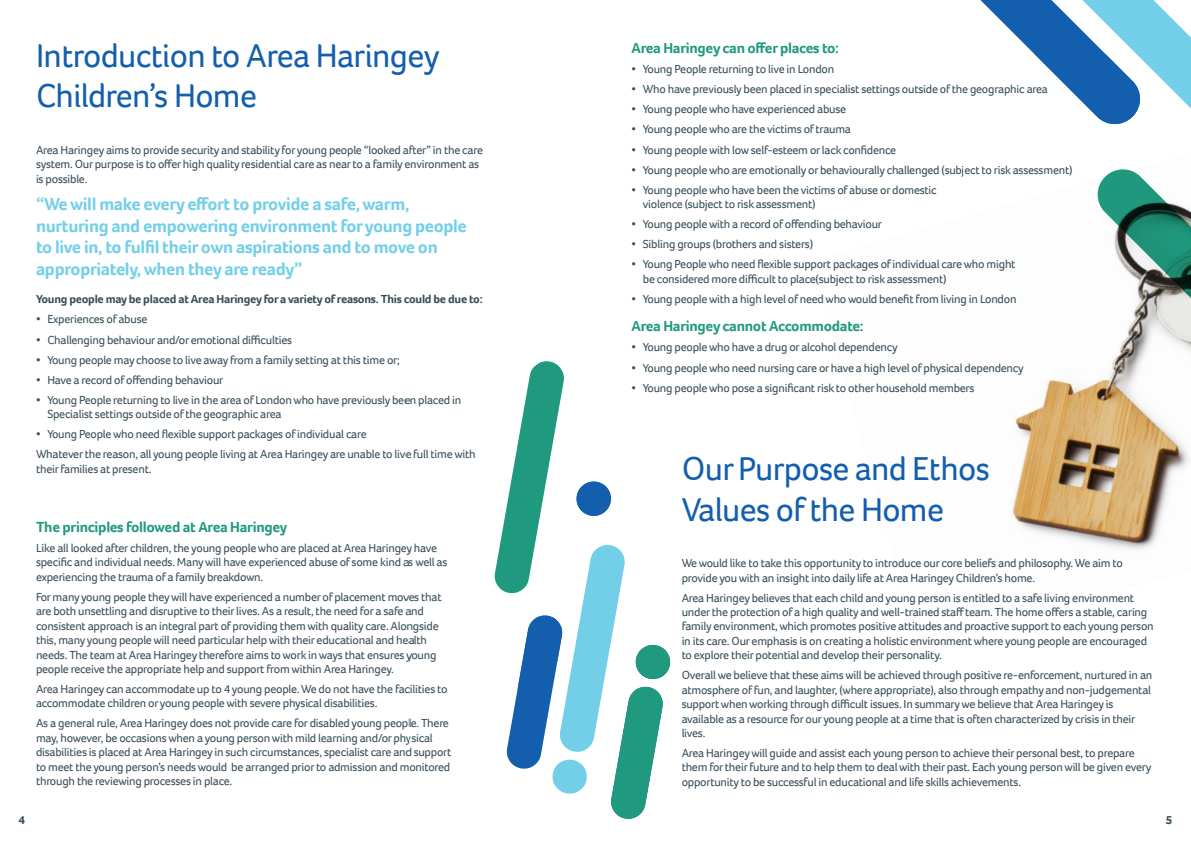
<style>
.page{position:relative;width:1191px;height:842px;background:#fff}
.page>*{position:absolute;margin:0;border:0;box-sizing:border-box;transform-origin:0 0}
.t1{font:34px/40.8px "Foco";letter-spacing:-.02em;color:#135fad}
.t2{font:700 18px/21.6px "Foco";letter-spacing:-.02em;color:#73cfe8}
.t3{font:700 15px "Foco";letter-spacing:-.02em;color:#209a7e}
.t4{font:12px/14.4px "Foco";letter-spacing:-.02em;color:#364d59}
.t5{font:700 12px "Foco";letter-spacing:-.02em;color:#364d59}
</style>
<div class="page">
<img style="left:1012px;top:377px;width:177px;height:173px">
<svg style="left:494px;top:361px;width:177px;height:458px"></svg>
<svg style="left:1113px;top:0;width:78px;height:125px;fill:#73cfe8"></svg>
<svg style="left:1097px;top:169px;width:94px;height:258px"></svg>
<svg style="left:980px;top:0;width:161px;height:124px"></svg>
<svg style="left:980px;top:55px;width:160px;height:69px"></svg>
<h1 class="t1" style="left:36px;top:34px;width:405px">Introduction to Area Haringey<br>Children’s Home</h1>
<p class="t4" style="left:36px;top:142px;width:448px">Area Haringey aims to provide security and stability for young people “looked after” in the care system. Our purpose is to offer high quality residential care as near to a family environment as is possible.</p>
<h2 class="t2" style="left:36px;top:193px;width:432px">“We will make every effort to provide a safe, warm, nurturing and empowering environment for young people to live in, to fulfil their own aspirations and to move on appropriately, when they are ready”</h2>
<p class="t5" style="left:36px;top:291px;width:448px">Young people may be placed at Area Haringey for a variety of reasons. This could be due to:</p>
<p class="t4" style="left:36px;top:312px;width:113px">• Experiences of abuse</p>
<p class="t4" style="left:36px;top:332px;width:258px">• Challenging behaviour and/or emotional difficulties</p>
<p class="t4" style="left:36px;top:352px;width:365px">• Young people may choose to live away from a family setting at this time or;</p>
<p class="t4" style="left:36px;top:372px;width:189px">• Have a record of offending behaviour</p>
<p class="t4" style="left:47px;top:392px;width:415px;text-indent:-11px">• Young People returning to live in the area of London who have previously been placed in<br>Specialist settings outside of the geographic area</p>
<p class="t4" style="left:36px;top:424px;width:441px;line-height:20.1px">• Young People who need flexible support packages of individual care<br>Whatever the reason, all young people living at Area Haringey are unable to live full time with</p>
<p class="t4" style="left:36px;top:461px;width:117px">their families at present.</p>
<p class="t3" style="left:36px;top:517px;width:253px">The principles followed at Area Haringey</p>
<p class="t4" style="left:36px;top:541px;width:413px">Like all looked after children, the young people who are placed at Area Haringey have specific and individual needs. Many will have experienced abuse of some kind as well as experiencing the trauma of a family breakdown.</p>
<p class="t4" style="left:36px;top:589px;width:407px">For many young people they will have experienced a number of placement moves that are both unsettling and disruptive to their lives. As a result, the need for a safe and consistent approach is an integral part of providing them with quality care. Alongside this, many young people will need particular help with their educational and health needs. The team at Area Haringey therefore aims to work in ways that ensures young people receive the appropriate help and support from within Area Haringey.</p>
<p class="t4" style="left:36px;top:682px;width:413px">Area Haringey can accommodate up to 4 young people. We do not have the facilities to accommodate children or young people with severe physical disabilities.</p>
<p class="t4" style="left:36px;top:716px;width:417px">As a general rule, Area Haringey does not provide care for disabled young people. There may, however, be occasions when a young person with mild learning and/or physical disabilities is placed at Area Haringey in such circumstances, specialist care and support to meet the young person’s needs would be arranged prior to admission and monitored through the reviewing processes in place.</p>
<p class="t3" style="left:631px;top:38px;width:209px">Area Haringey can offer places to:</p>
<p class="t4" style="left:631px;top:62px;width:204px">• Young People returning to live in London</p>
<p class="t4" style="left:631px;top:82px;width:418px">• Who have previously been placed in specialist settings outside of the geographic area</p>
<p class="t4" style="left:631px;top:102px;width:216px">• Young people who have experienced abuse</p>
<p class="t4" style="left:631px;top:122px;width:221px">• Young people who are the victims of trauma</p>
<p class="t4" style="left:631px;top:142px;width:266px">• Young people with low self-esteem or lack confidence</p>
<p class="t4" style="left:631px;top:162px;width:442px">• Young people who are emotionally or behaviourally challenged (subject to risk assessment)</p>
<p class="t4" style="left:643px;top:182px;width:295px;text-indent:-11px">• Young people who have been the victims of abuse or domestic violence (subject to risk assessment)</p>
<p class="t4" style="left:631px;top:217px;width:252px">• Young people with a record of offending behaviour</p>
<p class="t4" style="left:631px;top:237px;width:183px">• Sibling groups (brothers and sisters)</p>
<p class="t4" style="left:643px;top:257px;width:374px;text-indent:-11px">• Young People who need flexible support packages of individual care who might be considered more difficult to place(subject to risk assessment)</p>
<p class="t4" style="left:631px;top:291px;width:386px">• Young people with a high level of need who would benefit from living in London</p>
<p class="t3" style="left:631px;top:316px;width:234px">Area Haringey cannot Accommodate:</p>
<p class="t4" style="left:631px;top:340px;width:268px">• Young people who have a drug or alcohol dependency</p>
<p class="t4" style="left:631px;top:360px;width:394px">• Young people who need nursing care or have a high level of physical dependency</p>
<p class="t4" style="left:631px;top:380px;width:344px">• Young people who pose a significant risk to other household members</p>
<h1 class="t1" style="left:681px;top:448px;width:310px">Our Purpose and Ethos<br>Values of the Home</h1>
<p class="t4" style="left:681px;top:556px;width:443px">We would like to take this opportunity to introduce our core beliefs and philosophy. We aim to provide you with an insight into daily life at Area Haringey Children’s home.</p>
<p class="t4" style="left:681px;top:590px;width:473px">Area Haringey believes that each child and young person is entitled to a safe living environment under the protection of a high quality and well-trained staff team. The home offers a stable, caring family environment, which promotes positive attitudes and proactive support to each young person in its care. Our emphasis is on creating a holistic environment where young people are encouraged to explore their potential and develop their personality.</p>
<p class="t4" style="left:681px;top:668px;width:472px">Overall we believe that these aims will be achieved through positive re-enforcement, nurtured in an atmosphere of fun, and laughter, (where appropriate), also through empathy and non-judgemental support when working through difficult issues. In summary we believe that Area Haringey is available as a resource for our young people at a time that is often characterized by crisis in their lives.</p>
<p class="t4" style="left:681px;top:745px;width:471px">Area Haringey will guide and assist each young person to achieve their personal best, to prepare them for their future and to help them to deal with their past. Each young person will be given every opportunity to be successful in educational and life skills achievements.</p>
<p class="t5" style="left:18px;top:811px;width:8px">4</p>
<p class="t5" style="left:1166px;top:811px;width:8px">5</p>
</div>
